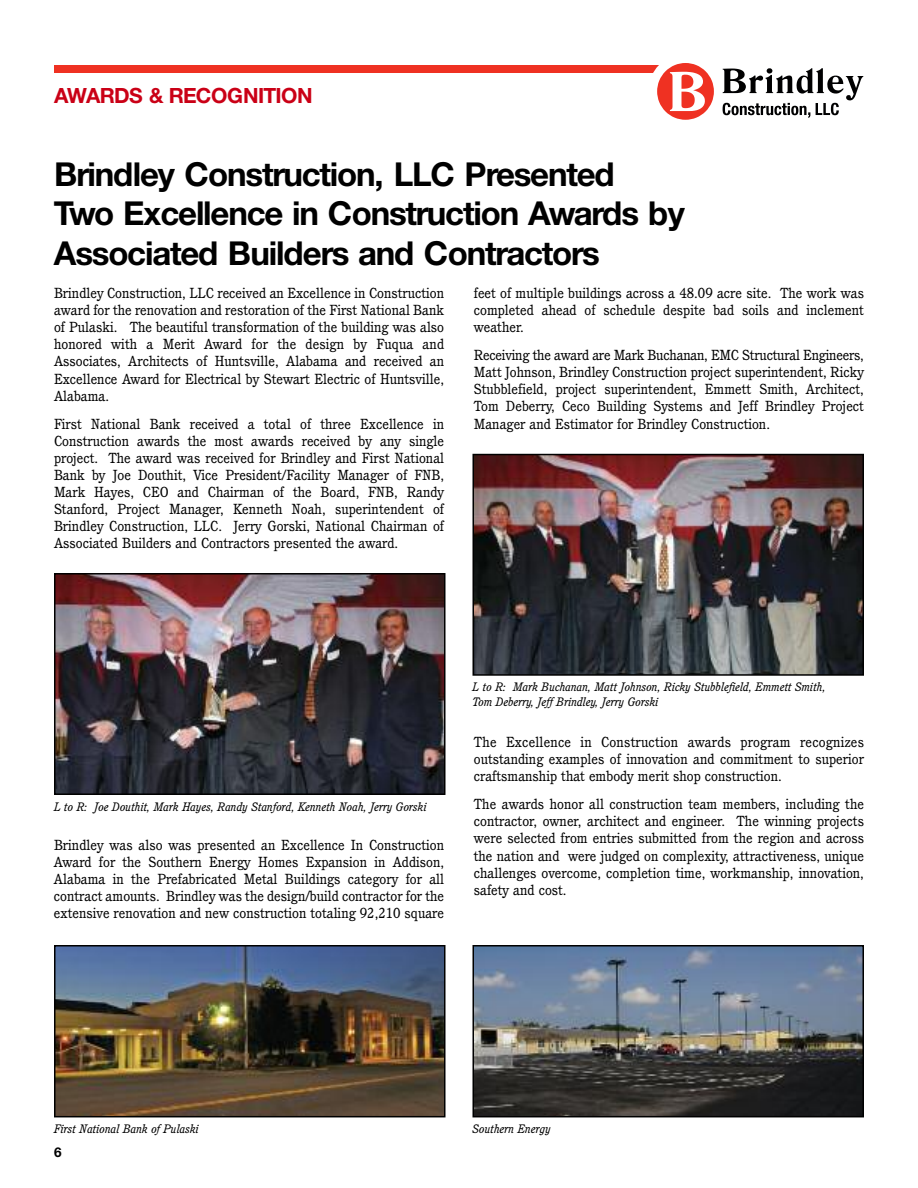
<style>
.page{position:relative;width:918px;height:1188px;background:#fff}
.page>*{position:absolute;margin:0;border:0;box-sizing:border-box;transform-origin:0 0}
.t1{font:700 33px/39.6px "Helvetica Neue";letter-spacing:-.035em;color:#000}
.t2{font:700 21px "Helvetica Neue";letter-spacing:-.035em;color:#ca0016}
.t3{font:14.25px/17.1px "Cushing";color:#000;text-align:justify}
.t4{font:700 13.5px "Helvetica Neue";color:#000}
.t5{font:italic 12px/14.4px "Cushing";color:#000}
</style>
<div class="page">
<div style="left:54px;top:65px;width:634px;height:8px;background:#ef3122"></div>
<svg style="left:653px;top:63px;width:210px;height:57px"></svg>
<img style="left:57px;top:576px;width:386px;height:216px">
<div style="left:54px;top:573px;width:392px;height:222px;border:2px solid #000"></div>
<img style="left:475px;top:457px;width:386px;height:216px">
<div style="left:472px;top:454px;width:392px;height:222px;border:2px solid #000"></div>
<img style="left:57px;top:948px;width:386px;height:166px">
<div style="left:54px;top:945px;width:392px;height:172px;border:2px solid #000"></div>
<img style="left:475px;top:948px;width:386px;height:166px">
<div style="left:472px;top:945px;width:392px;height:172px;border:2px solid #000"></div>
<h2 class="t2" style="left:54px;top:88px;width:260px">AWARDS &amp; RECOGNITION</h2>
<h1 class="t1" style="left:54px;top:157px;width:632px">Brindley Construction, LLC Presented<br>Two Excellence in Construction Awards by<br>Associated Builders and Contractors</h1>
<p class="t3" style="left:54px;top:286px;width:392px">Brindley Construction, LLC received an Excellence in Construction award for the renovation and restoration of the First National Bank of Pulaski. The beautiful transformation of the building was also honored with a Merit Award for the design by Fuqua and Associates, Architects of Huntsville, Alabama and received an Excellence Award for Electrical by Stewart Electric of Huntsville, Alabama.</p>
<p class="t3" style="left:54px;top:416px;width:392px">First National Bank received a total of three Excellence in Construction awards the most awards received by any single project. The award was received for Brindley and First National Bank by Joe Douthit, Vice President/Facility Manager of FNB, Mark Hayes, CEO and Chairman of the Board, FNB, Randy Stanford, Project Manager, Kenneth Noah, superintendent of Brindley Construction, LLC. Jerry Gorski, National Chairman of Associated Builders and Contractors presented the award.</p>
<p class="t3" style="left:474px;top:286px;width:392px">feet of multiple buildings across a 48.09 acre site. The work was completed ahead of schedule despite bad soils and inclement weather.</p>
<p class="t3" style="left:474px;top:348px;width:392px">Receiving the award are Mark Buchanan, EMC Structural Engineers, Matt Johnson, Brindley Construction project superintendent, Ricky Stubblefield, project superintendent, Emmett Smith, Architect, Tom Deberry, Ceco Building Systems and Jeff Brindley Project Manager and Estimator for Brindley Construction.</p>
<p class="t5" style="left:54px;top:800px;width:374px">L to R: Joe Douthit, Mark Hayes, Randy Stanford, Kenneth Noah, Jerry Gorski</p>
<p class="t3" style="left:54px;top:838px;width:392px">Brindley was also was presented an Excellence In Construction Award for the Southern Energy Homes Expansion in Addison, Alabama in the Prefabricated Metal Buildings category for all contract amounts. Brindley was the design/build contractor for the extensive renovation and new construction totaling 92,210 square</p>
<p class="t5" style="left:472px;top:681px;width:355px">L to R: Mark Buchanan, Matt Johnson, Ricky Stubblefield, Emmett Smith,<br>Tom Deberry, Jeff Brindley, Jerry Gorski</p>
<p class="t3" style="left:474px;top:735px;width:392px">The Excellence in Construction awards program recognizes outstanding examples of innovation and commitment to superior craftsmanship that embody merit shop construction.</p>
<p class="t3" style="left:474px;top:797px;width:392px">The awards honor all construction team members, including the contractor, owner, architect and engineer. The winning projects were selected from entries submitted from the region and across the nation and were judged on complexity, attractiveness, unique challenges overcome, completion time, workmanship, innovation, safety and cost.</p>
<p class="t5" style="left:54px;top:1123px;width:146px">First National Bank of Pulaski</p>
<p class="t5" style="left:472px;top:1123px;width:80px">Southern Energy</p>
<p class="t4" style="left:54px;top:1147px;width:9px">6</p>
</div>
